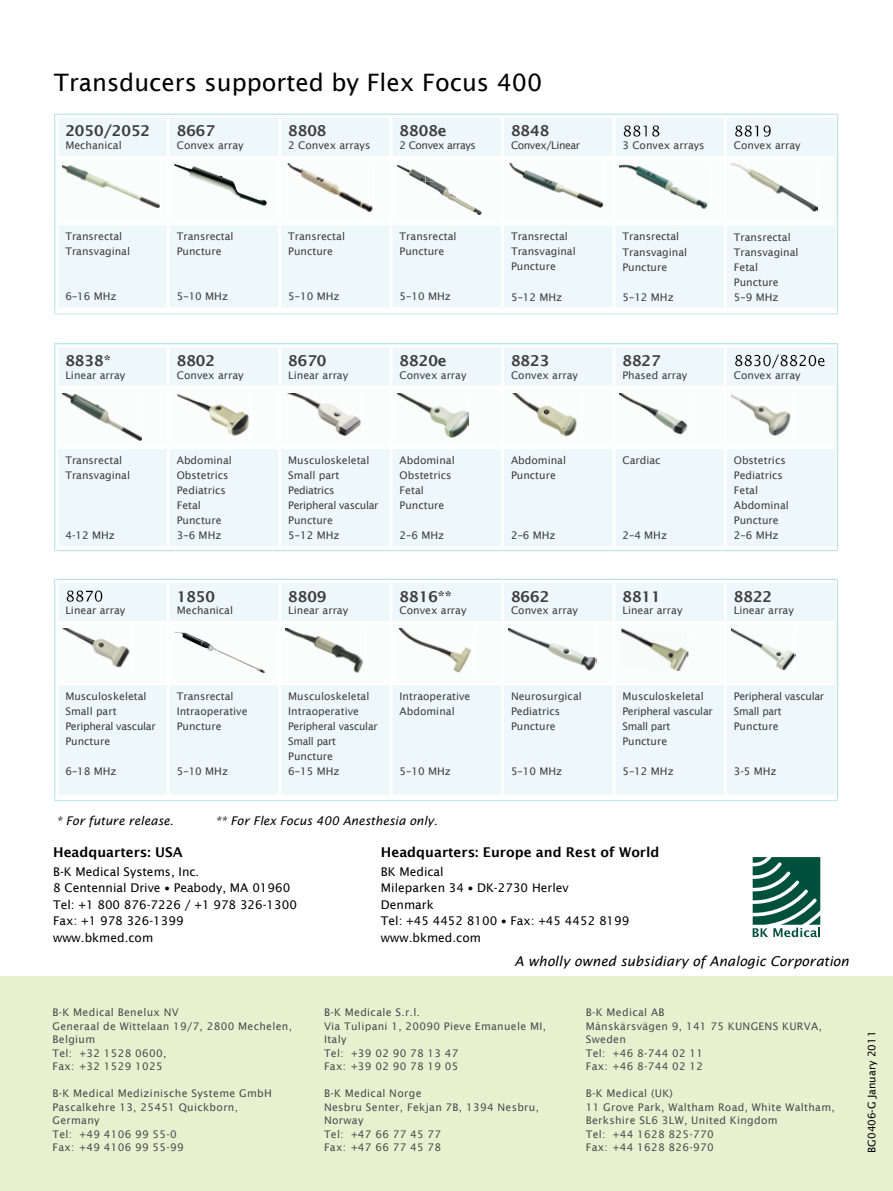
<style>
.page{position:relative;width:893px;height:1191px;background:#fff}
.page>*{position:absolute;margin:0;border:0;box-sizing:border-box;transform-origin:0 0}
.t1{font:24px "Lucida Sans";color:#000}
.t2{font:600 15px "Lucida Sans";color:#3e3d40}
.t3{font:600 13.5px "Lucida Sans";color:#000}
.t4{font:italic 13.5px "Lucida Sans";color:#000}
.t5{font:12px/16.5px "Lucida Sans";color:#000}
.t6{font:italic 12px "Lucida Sans";color:#000}
.t7{font:10.5px/15px "Lucida Sans";color:#3e3d40}
.t8{font:10.5px/13.5px "Lucida Sans";letter-spacing:.03em;color:#4b4b4d}
.t9{font:10.5px/15px "Lucida Sans";letter-spacing:-.02em;color:#3e3d40}
.t10{font:10.5px "Lucida Sans";color:#000}
.t11{font:10.5px/15px "Lucida Sans";letter-spacing:-.03em;color:#3e3d40}
.t12{font:10.5px "Lucida Sans";letter-spacing:-.04em;color:#3e3d40}
.s1{font-family:"Arial";font-weight:700;font-size:9px}
</style>
<div class="page">
<div style="left:49px;top:577px;width:828px;height:228px;background:#fff;opacity:.75"></div>
<div style="left:49px;top:112px;width:828px;height:205px;background:#fff;opacity:.75"></div>
<div style="left:49px;top:342px;width:828px;height:214px;background:#fff;opacity:.75"></div>
<div style="left:0;top:977px;width:893px;height:214px;background:#e8f0cf"></div>
<svg style="left:753px;top:857px;width:67px;height:80px"></svg>
<h1 class="t1" style="left:54px;top:69px;width:490px">Transducers supported by Flex Focus 400</h1>
<h2 class="t2" style="left:65px;top:122px;width:86px">2050/2052</h2>
<p class="t7" style="left:65px;top:138px;width:58px">Mechanical</p>
<h2 class="t2" style="left:177px;top:122px;width:40px">8667</h2>
<p class="t7" style="left:177px;top:138px;width:68px">Convex array</p>
<h2 class="t2" style="left:288px;top:122px;width:40px">8808</h2>
<p class="t7" style="left:288px;top:138px;width:84px">2 Convex arrays</p>
<h2 class="t2" style="left:400px;top:122px;width:49px">8808e</h2>
<p class="t12" style="left:400px;top:139px;width:78px">2 Convex arrays</p>
<h2 class="t2" style="left:511px;top:122px;width:40px">8848</h2>
<p class="t12" style="left:511px;top:139px;width:71px">Convex/Linear</p>
<p class="t7" style="left:622px;top:138px;width:84px">3 Convex arrays</p>
<p class="t7" style="left:734px;top:138px;width:68px">Convex array</p>
<p class="t7" style="left:65px;top:229px;width:66px">Transrectal<br>Transvaginal</p>
<p class="t7" style="left:65px;top:289px;width:53px">6–16 MHz</p>
<p class="t7" style="left:177px;top:229px;width:58px">Transrectal<br>Puncture</p>
<p class="t7" style="left:177px;top:289px;width:53px">5–10 MHz</p>
<p class="t7" style="left:288px;top:229px;width:58px">Transrectal<br>Puncture</p>
<p class="t7" style="left:288px;top:289px;width:53px">5–10 MHz</p>
<p class="t7" style="left:400px;top:229px;width:58px">Transrectal<br>Puncture</p>
<p class="t7" style="left:400px;top:289px;width:53px">5–10 MHz</p>
<p class="t7" style="left:511px;top:229px;width:66px">Transrectal<br>Transvaginal<br>Puncture</p>
<p class="t7" style="left:511px;top:289px;width:53px">5–12 MHz</p>
<p class="t7" style="left:622px;top:229px;width:66px">Transrectal<br>Transvaginal<br>Puncture</p>
<p class="t7" style="left:622px;top:289px;width:53px">5–12 MHz</p>
<p class="t7" style="left:734px;top:229px;width:66px">Transrectal<br>Transvaginal<br>Fetal<br>Puncture<br>5–9 MHz</p>
<h2 class="t2" style="left:65px;top:352px;width:47px">8838*</h2>
<p class="t7" style="left:65px;top:367px;width:62px">Linear array</p>
<h2 class="t2" style="left:177px;top:352px;width:40px">8802</h2>
<p class="t7" style="left:177px;top:367px;width:68px">Convex array</p>
<h2 class="t2" style="left:288px;top:352px;width:40px">8670</h2>
<p class="t7" style="left:288px;top:367px;width:62px">Linear array</p>
<h2 class="t2" style="left:400px;top:352px;width:49px">8820e</h2>
<p class="t7" style="left:400px;top:367px;width:68px">Convex array</p>
<h2 class="t2" style="left:511px;top:352px;width:40px">8823</h2>
<p class="t7" style="left:511px;top:367px;width:68px">Convex array</p>
<h2 class="t2" style="left:622px;top:352px;width:40px">8827</h2>
<p class="t7" style="left:622px;top:367px;width:66px">Phased array</p>
<p class="t7" style="left:734px;top:367px;width:68px">Convex array</p>
<p class="t7" style="left:65px;top:453px;width:66px">Transrectal<br>Transvaginal</p>
<p class="t7" style="left:65px;top:528px;width:51px">4-12 MHz</p>
<p class="t7" style="left:177px;top:453px;width:57px">Abdominal<br>Obstetrics<br>Pediatrics<br>Fetal<br>Puncture<br>3–6 MHz</p>
<p class="t7" style="left:288px;top:453px;width:92px">Musculoskeletal<br>Small part<br>Pediatrics<br>Peripheral vascular<br>Puncture<br>5–12 MHz</p>
<p class="t7" style="left:400px;top:453px;width:57px">Abdominal<br>Obstetrics<br>Fetal<br>Puncture</p>
<p class="t7" style="left:400px;top:528px;width:46px">2–6 MHz</p>
<p class="t7" style="left:511px;top:453px;width:57px">Abdominal<br>Puncture</p>
<p class="t7" style="left:511px;top:528px;width:46px">2–6 MHz</p>
<p class="t7" style="left:622px;top:453px;width:40px">Cardiac</p>
<p class="t7" style="left:622px;top:528px;width:46px">2–4 MHz</p>
<p class="t7" style="left:734px;top:453px;width:57px">Obstetrics<br>Pediatrics<br>Fetal<br>Abdominal<br>Puncture<br>2–6 MHz</p>
<p class="t7" style="left:65px;top:603px;width:62px">Linear array</p>
<h2 class="t2" style="left:177px;top:587px;width:40px">1850</h2>
<p class="t7" style="left:177px;top:603px;width:58px">Mechanical</p>
<h2 class="t2" style="left:288px;top:587px;width:40px">8809</h2>
<p class="t7" style="left:288px;top:603px;width:62px">Linear array</p>
<h2 class="t2" style="left:400px;top:587px;width:54px">8816**</h2>
<p class="t7" style="left:400px;top:603px;width:68px">Convex array</p>
<h2 class="t2" style="left:511px;top:587px;width:40px">8662</h2>
<p class="t7" style="left:511px;top:603px;width:68px">Convex array</p>
<h2 class="t2" style="left:622px;top:587px;width:40px">8811</h2>
<p class="t7" style="left:622px;top:603px;width:62px">Linear array</p>
<h2 class="t2" style="left:734px;top:587px;width:40px">8822</h2>
<p class="t7" style="left:734px;top:603px;width:62px">Linear array</p>
<p class="t7" style="left:65px;top:689px;width:92px">Musculoskeletal<br>Small part<br>Peripheral vascular<br>Puncture</p>
<p class="t7" style="left:65px;top:764px;width:53px">6–18 MHz</p>
<p class="t7" style="left:177px;top:689px;width:72px">Transrectal<br>Intraoperative<br>Puncture</p>
<p class="t7" style="left:177px;top:764px;width:53px">5–10 MHz</p>
<p class="t7" style="left:288px;top:689px;width:91px">Musculoskeletal<br>Intraoperative<br>Peripheral vascular<br>Small part<br>Puncture<br>6–15 MHz</p>
<p class="t7" style="left:400px;top:689px;width:72px">Intraoperative<br>Abdominal</p>
<p class="t7" style="left:400px;top:764px;width:53px">5–10 MHz</p>
<p class="t7" style="left:511px;top:689px;width:72px">Neurosurgical<br>Pediatrics<br>Puncture</p>
<p class="t7" style="left:511px;top:764px;width:53px">5–10 MHz</p>
<p class="t9" style="left:622px;top:689px;width:92px">Musculoskeletal<br>Peripheral vascular<br>Small part<br>Puncture</p>
<p class="t7" style="left:622px;top:764px;width:53px">5–12 MHz</p>
<p class="t11" style="left:734px;top:689px;width:92px">Peripheral vascular<br>Small part<br>Puncture</p>
<p class="t7" style="left:734px;top:764px;width:44px">3-5 MHz</p>
<p class="t6" style="left:56px;top:813px;width:119px">* For future release.</p>
<p class="t6" style="left:215px;top:813px;width:224px">** For Flex Focus 400 Anesthesia only.</p>
<p class="t3" style="left:381px;top:844px;width:280px">Headquarters: Europe and Rest of World</p>
<p class="t5" style="left:381px;top:863px;width:250px">BK Medical<br>Mileparken 34 <span class="s1">●</span> DK-2730 Herlev<br>Denmark<br>Tel: +45 4452 8100 <span class="s1">●</span> Fax: +45 4452 8199 www.bkmed.com</p>
<p class="t4" style="left:514px;top:953px;width:336px">A wholly owned subsidiary of Analogic Corporation</p>
<p class="t8" style="left:52px;top:1005px;width:241px">B-K Medical Benelux NV<br>Generaal de Wittelaan 19/7, 2800 Mechelen,<br>Belgium<br>Tel: +32 1528 0600,<br>Fax: +32 1529 1025</p>
<p class="t8" style="left:52px;top:1086px;width:221px">B-K Medical Medizinische Systeme GmbH<br>Pascalkehre 13, 25451 Quickborn,<br>Germany<br>Tel: +49 4106 99 55-0<br>Fax: +49 4106 99 55-99</p>
<p class="t3" style="left:53px;top:844px;width:131px">Headquarters: USA</p>
<p class="t5" style="left:53px;top:863px;width:245px">B-K Medical Systems, Inc.<br>8 Centennial Drive <span class="s1">●</span> Peabody, MA 01960<br>Tel: +1 800 876-7226 / +1 978 326-1300<br>Fax: +1 978 326-1399<br>www.bkmed.com</p>
<p class="t8" style="left:324px;top:1005px;width:224px">B-K Medicale S.r.l.<br>Via Tulipani 1, 20090 Pieve Emanuele MI,<br>Italy<br>Tel: +39 02 90 78 13 47<br>Fax: +39 02 90 78 19 05</p>
<p class="t8" style="left:324px;top:1086px;width:217px">B-K Medical Norge<br>Nesbru Senter, Fekjan 7B, 1394 Nesbru,<br>Norway<br>Tel: +47 66 77 45 77<br>Fax: +47 66 77 45 78</p>
<p class="t8" style="left:586px;top:1005px;width:238px">B-K Medical AB<br>Månskärsvägen 9, 141 75 KUNGENS KURVA,<br>Sweden<br>Tel: +46 8-744 02 11<br>Fax: +46 8-744 02 12</p>
<p class="t8" style="left:586px;top:1086px;width:251px">B-K Medical (UK)<br>11 Grove Park, Waltham Road, White Waltham,<br>Berkshire SL6 3LW, United Kingdom<br>Tel: +44 1628 825-770<br>Fax: +44 1628 826-970</p>
<p class="t10" style="left:866px;top:1152px;width:124px;rotate:-90deg">BG0406-G January 2011</p>
<p class="t10" style="left:866px;top:1172px;width:138px;rotate:-90deg">BG0406-F Septembe 2010</p>
</div>
